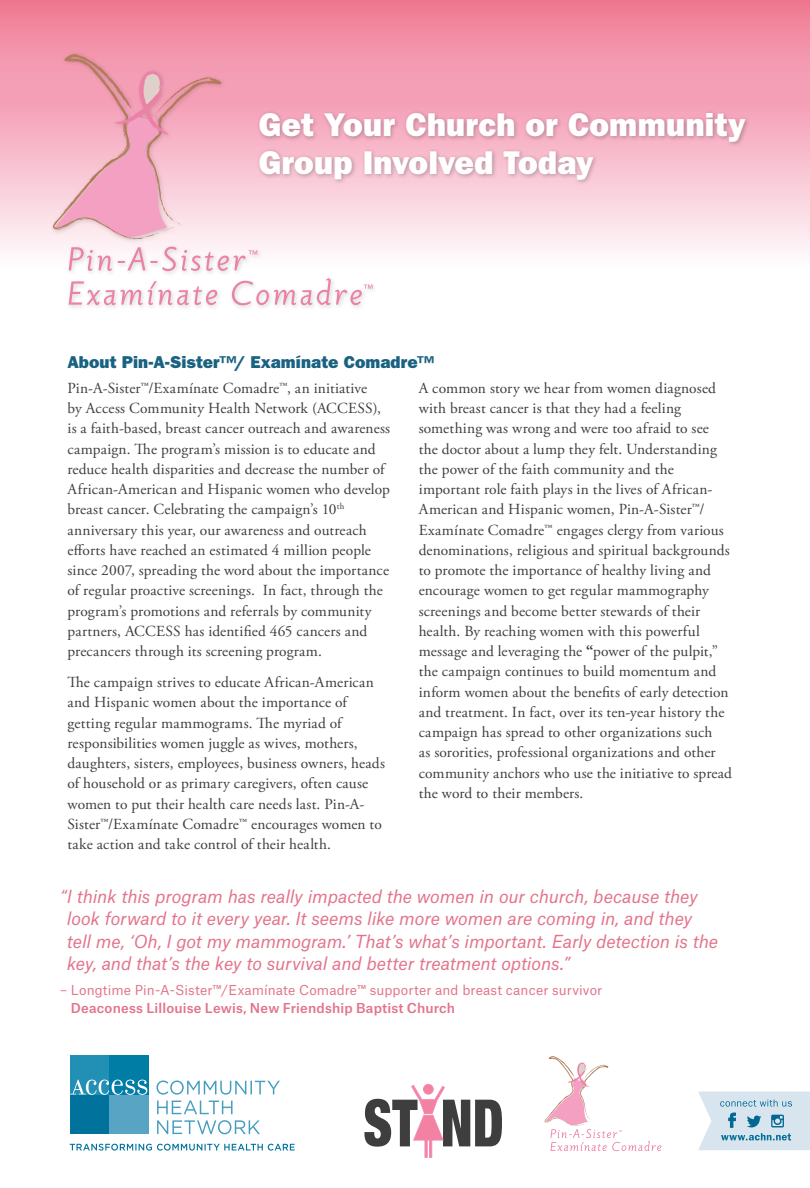
<style>
.page{position:relative;width:810px;height:1188px;background:#fff}
.page>*{position:absolute;margin:0;border:0;box-sizing:border-box;transform-origin:0 0}
.t1{font:33px/37.5px "ITC Franklin Gothic Std Hvy";letter-spacing:.005em;color:#fff}
.Callout{font:italic 17.25px/22.5px "Atlas Grotesk";letter-spacing:-.01em;color:#e3748c}
.subhead_big{font:17.25px "ITC Franklin Gothic Std Hvy";letter-spacing:.005em;color:#196281}
.text2{font:15.3px/20.2px "Adobe Garamond Pro";letter-spacing:.01em;color:#3e3e3f}
.t2{font:13.2px/18px "Atlas Grotesk";letter-spacing:.01em;color:#e3748c}
.s1{font-weight:700}
.s2{font-weight:500}
</style>
<div class="page">
<svg style="left:0;top:104px;width:810px;height:147px;background:#fad4df"></svg>
<div style="left:0;top:0;width:810px;height:104px;background:linear-gradient(to bottom,#ef7c93,#f6a7bf)"></div>
<svg style="left:544px;top:1056px;width:118px;height:95px"></svg>
<div style="left:70px;top:1094px;width:39px;height:40px;background:#00729c"></div>
<div style="left:70px;top:1055px;width:39px;height:39px;background:#228fb5"></div>
<div style="left:109px;top:1094px;width:40px;height:40px;background:#58a4c4"></div>
<div style="left:109px;top:1055px;width:40px;height:39px;background:#007da5"></div>
<svg style="left:157px;top:1120px;width:103px;height:14px"></svg>
<svg style="left:156px;top:1080px;width:124px;height:34px"></svg>
<svg style="left:70px;top:1144px;width:225px;height:7px"></svg>
<svg style="left:70px;top:1080px;width:77px;height:15px"></svg>
<svg style="left:364px;top:1085px;width:138px;height:73px"></svg>
<div style="left:423px;top:1084px;width:10px;height:10px;background:#f381a1;border-radius:50%"></div>
<div style="left:423px;top:1084px;width:10px;height:10px;border:1px solid #f38ab4;border-radius:50%"></div>
<svg style="left:698px;top:1092px;width:112px;height:58px;background:#c6dbe6"></svg>
<div style="left:256px;top:110px;width:495px;height:75px;background:#231f20;opacity:.3"></div>
<div style="left:49px;top:51px;width:329px;height:260px;background:#231f20;opacity:.2"></div>
<svg style="left:53px;top:53px;width:169px;height:186px;background:#f1aec1"></svg>
<svg style="left:69px;top:278px;width:304px;height:27px"></svg>
<svg style="left:69px;top:247px;width:188px;height:24px"></svg>
<p class="t1" style="left:259px;top:106px;width:489px">Get Your Church or Community<br>Group Involved Today</p>
<p class="subhead_big" style="left:68px;top:352px;width:368px">About Pin-A-Sister™/ Examínate Comadre™</p>
<p class="text2" style="left:68px;top:378px;width:324px">Pin-A-Sister™/Examínate Comadre™, an initiative<br>by Access Community Health Network (ACCESS), is a faith-based, breast cancer outreach and awareness campaign. The program’s mission is to educate and reduce health disparities and decrease the number of African-American and Hispanic women who develop breast cancer. Celebrating the campaign’s 10<sup>th </sup>anniversary this year, our awareness and outreach efforts have reached an estimated 4 million people since 2007, spreading the word about the importance of regular proactive screenings. In fact, through the program’s promotions and referrals by community partners, ACCESS has identified 465 cancers and precancers through its screening program.</p>
<p class="text2" style="left:68px;top:673px;width:319px">The campaign strives to educate African-American and Hispanic women about the importance of getting regular mammograms. The myriad of responsibilities women juggle as wives, mothers, daughters, sisters, employees, business owners, heads of household or as primary caregivers, often cause women to put their health care needs last. Pin-A-Sister™/Examínate Comadre™ encourages women to take action and take control of their health.</p>
<p class="text2" style="left:419px;top:378px;width:315px">A common story we hear from women diagnosed with breast cancer is that they had a feeling something was wrong and were too afraid to see<br>the doctor about a lump they felt. Understanding the power of the faith community and the important role faith plays in the lives of African-American and Hispanic women, Pin-A-Sister™/ Examínate Comadre™ engages clergy from various denominations, religious and spiritual backgrounds to promote the importance of healthy living and encourage women to get regular mammography screenings and become better stewards of their health. By reaching women with this powerful message and leveraging the <span class="s1">“</span>power of the pulpit,” the campaign continues to build momentum and inform women about the benefits of early detection and treatment. In fact, over its ten-year history the campaign has spread to other organizations such<br>as sororities, professional organizations and other community anchors who use the initiative to spread the word to their members.</p>
<p class="Callout" style="left:67px;top:883px;width:653px;text-indent:-7px">“I think this program has really impacted the women in our church, because they look forward to it every year. It seems like more women are coming in, and they tell me, ‘Oh, I got my mammogram.’ That’s what’s important. Early detection is the key, and that’s the key to survival and better treatment options.”</p>
<p class="t2" style="left:71px;top:980px;width:533px;text-indent:-11px">– Longtime Pin-A-Sister™/Examínate Comadre™ supporter and breast cancer survivor<br><span class="s2">Deaconess Lillouise Lewis, New Friendship Baptist Church</span></p>
</div>
